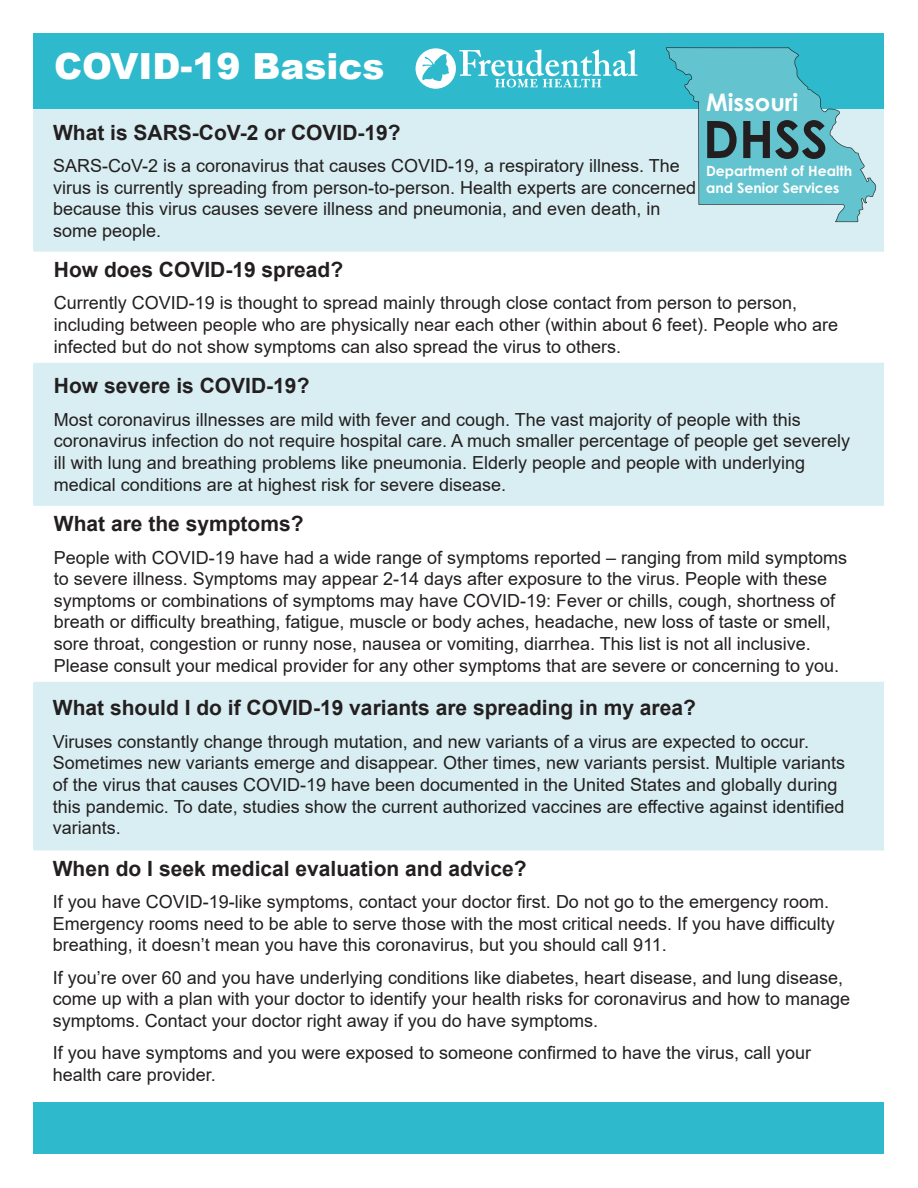
<style>
.page{position:relative;width:918px;height:1188px;background:#fff}
.page>*{position:absolute;margin:0;border:0;box-sizing:border-box;transform-origin:0 0}
.t1{font:700 51.6px "Century Gothic";color:#231f20}
.t2{font:900 36px "Arial";color:#fff}
.t3{font:700 24.15px "Century Gothic";color:#fff}
.t4{font:700 21px "Arial";color:#231f20}
.t5{font:18px/21.6px "Arial";color:#231f20}
.t6{font:700 14.1px/17px "Century Gothic";color:#fff}
</style>
<div class="page">
<div style="left:34px;top:1103px;width:850px;height:51px;background:#2eb9cc"></div>
<hr style="left:34px;top:1102px;width:850px;height:1px;background:#2eb9cc">
<div style="left:34px;top:683px;width:850px;height:166px;background:#d8eef2"></div>
<hr style="left:34px;top:682px;width:850px;height:1px;background:#d8eef2">
<hr style="left:34px;top:849px;width:850px;height:1px;background:#d8eef2">
<div style="left:34px;top:364px;width:850px;height:140px;background:#d8eef2"></div>
<hr style="left:34px;top:363px;width:850px;height:1px;background:#d8eef2">
<hr style="left:34px;top:504px;width:850px;height:2px;background:#d8eef2">
<div style="left:34px;top:110px;width:850px;height:140px;background:#d8eef2"></div>
<hr style="left:34px;top:109px;width:850px;height:1px;background:#d8eef2">
<hr style="left:34px;top:250px;width:850px;height:2px;background:#d8eef2">
<div style="left:34px;top:34px;width:850px;height:74px;background:#2eb9cc"></div>
<hr style="left:34px;top:107px;width:850px;height:2px;background:#2eb9cc">
<svg style="left:666px;top:47px;width:210px;height:175px"></svg>
<svg style="left:416px;top:48px;width:221px;height:41px"></svg>
<h2 class="t2" style="left:54px;top:40px;width:332px">COVID-19 Basics</h2>
<h3 class="t3" style="left:706px;top:84px;width:94px">Missouri</h3>
<h1 class="t1" style="left:703px;top:100px;width:126px">DHSS</h1>
<p class="t6" style="left:706px;top:162px;width:148px">Department of Health and Senior Services</p>
<p class="t4" style="left:53px;top:118px;width:349px">What is SARS-CoV-2 or COVID-19?</p>
<p class="t5" style="left:53px;top:155px;width:645px">SARS-CoV-2 is a coronavirus that causes COVID-19, a respiratory illness. The virus is currently spreading from person-to-person. Health experts are concerned because this virus causes severe illness and pneumonia, and even death, in some people.</p>
<p class="t4" style="left:54px;top:255px;width:291px">How does COVID-19 spread?</p>
<p class="t5" style="left:54px;top:292px;width:786px">Currently COVID-19 is thought to spread mainly through close contact from person to person, including between people who are physically near each other (within about 6 feet). People who are infected but do not show symptoms can also spread the virus to others.</p>
<p class="t4" style="left:54px;top:371px;width:257px">How severe is COVID-19?</p>
<p class="t5" style="left:54px;top:409px;width:798px">Most coronavirus illnesses are mild with fever and cough. The vast majority of people with this coronavirus infection do not require hospital care. A much smaller percentage of people get severely ill with lung and breathing problems like pneumonia. Elderly people and people with underlying medical conditions are at highest risk for severe disease.</p>
<p class="t4" style="left:54px;top:509px;width:251px">What are the symptoms?</p>
<p class="t5" style="left:54px;top:546px;width:795px">People with COVID-19 have had a wide range of symptoms reported – ranging from mild symptoms to severe illness. Symptoms may appear 2-14 days after exposure to the virus. People with these symptoms or combinations of symptoms may have COVID-19: Fever or chills, cough, shortness of breath or difficulty breathing, fatigue, muscle or body aches, headache, new loss of taste or smell, sore throat, congestion or runny nose, nausea or vomiting, diarrhea. This list is not all inclusive.<br>Please consult your medical provider for any other symptoms that are severe or concerning to you.</p>
<p class="t4" style="left:53px;top:693px;width:645px">What should I do if COVID-19 variants are spreading in my area?</p>
<p class="t5" style="left:53px;top:731px;width:794px">Viruses constantly change through mutation, and new variants of a virus are expected to occur.<br>Sometimes new variants emerge and disappear. Other times, new variants persist. Multiple variants of the virus that causes COVID-19 have been documented in the United States and globally during this pandemic. To date, studies show the current authorized vaccines are effective against identified variants.</p>
<p class="t4" style="left:53px;top:854px;width:475px">When do I seek medical evaluation and advice?</p>
<p class="t5" style="left:53px;top:891px;width:783px">If you have COVID-19-like symptoms, contact your doctor first. Do not go to the emergency room.<br>Emergency rooms need to be able to serve those with the most critical needs. If you have difficulty breathing, it doesn’t mean you have this coronavirus, but you should call 911.</p>
<p class="t5" style="left:53px;top:967px;width:799px">If you’re over 60 and you have underlying conditions like diabetes, heart disease, and lung disease, come up with a plan with your doctor to identify your health risks for coronavirus and how to manage symptoms. Contact your doctor right away if you do have symptoms.</p>
<p class="t5" style="left:53px;top:1042px;width:760px">If you have symptoms and you were exposed to someone confirmed to have the virus, call your health care provider.</p>
</div>
